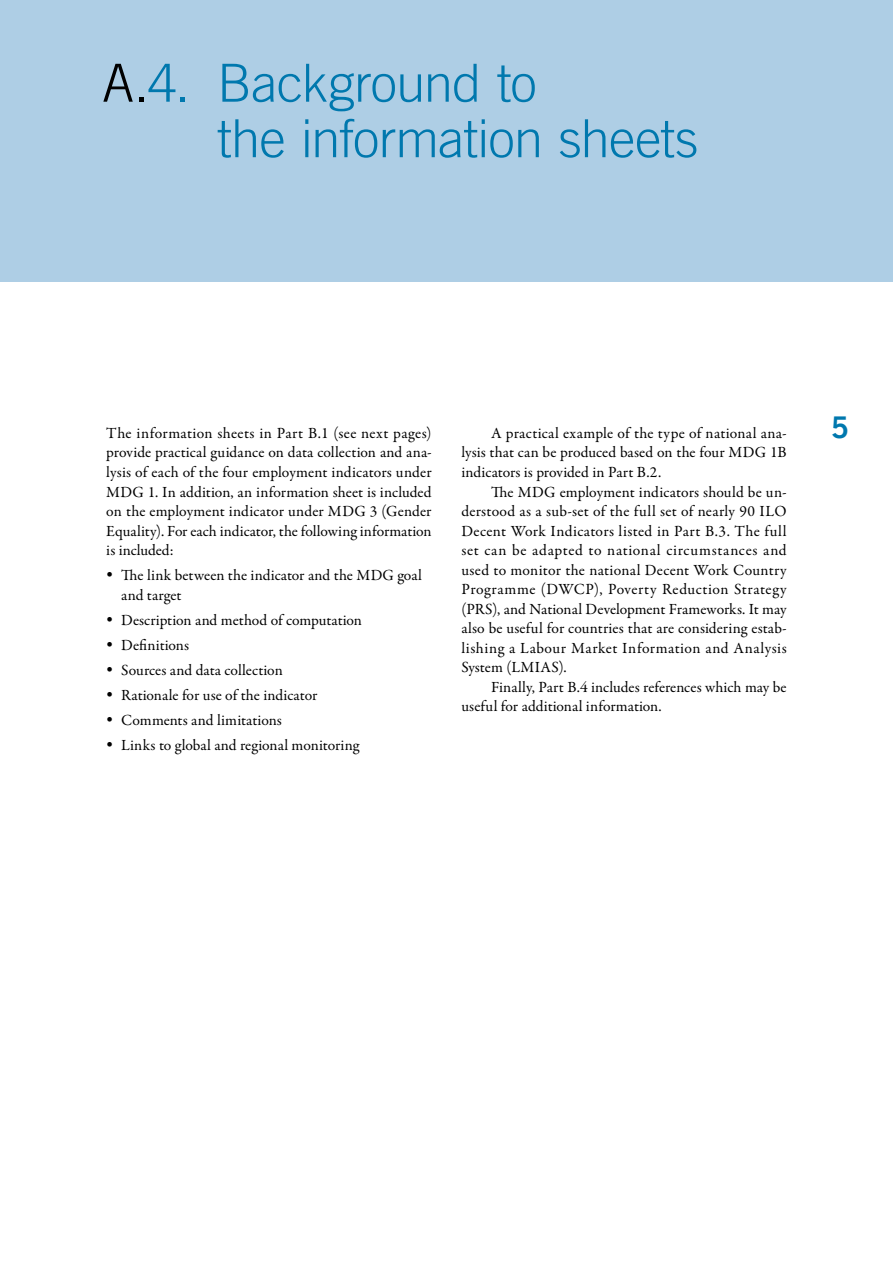
<style>
.page{position:relative;width:893px;height:1263px;background:#fff}
.page>*{position:absolute;margin:0;border:0;box-sizing:border-box;transform-origin:0 0}
.titre_A_mdg{font:300 52.5px/55.5px "Trade Gothic LT Com";letter-spacing:-.015em;color:#0078ae}
.t1{font:30px "Trade Gothic LT Com Bd 2";color:#0078ae}
.txt_mdg{font:15.6px/19.5px "Garamond Premr Pro";letter-spacing:.005em;color:#000}
.txt_1er_mdg{font:15.6px/19.5px "Garamond Premr Pro";color:#000;text-align:justify}
.s1{color:#000}
</style>
<div class="page">
<div style="left:0;top:0;width:893px;height:282px;background:#aecee5"></div>
<p class="titre_A_mdg" style="left:217px;top:55px;width:483px;text-indent:-115px"><span class="s1">A.</span>4. Background to<br>the information sheets</p>
<p class="txt_1er_mdg" style="left:106px;top:424px;width:327px">The information sheets in Part B.1 (see next pages) provide practical guidance on data collection and ana&shy;lysis of each of the four employment indicators under MDG 1. In addition, an information sheet is included on the employment indicator under MDG 3 (Gender Equality). For each indicator, the following information is included:</p>
<p class="txt_mdg" style="left:121px;top:566px;width:302px">The link between the indicator and the MDG goal and target</p>
<p class="txt_mdg" style="left:121px;top:610px;width:242px">Description and method of computation</p>
<p class="txt_mdg" style="left:121px;top:635px;width:69px">Definitions</p>
<p class="txt_mdg" style="left:121px;top:660px;width:163px">Sources and data collection</p>
<p class="txt_mdg" style="left:121px;top:685px;width:198px">Rationale for use of the indicator</p>
<p class="txt_mdg" style="left:121px;top:710px;width:162px">Comments and limitations</p>
<p class="txt_mdg" style="left:121px;top:736px;width:240px">Links to global and regional monitoring</p>
<p class="txt_mdg" style="left:461px;top:424px;width:327px;text-align:justify;text-indent:30px">A practical example of the type of national ana&shy;lysis that can be produced based on the four MDG 1B indicators is provided in Part B.2.</p>
<p class="txt_mdg" style="left:461px;top:482px;width:327px;text-align:justify;text-indent:30px">The MDG employment indicators should be un&shy;derstood as a sub-set of the full set of nearly 90 ILO Decent Work Indicators listed in Part B.3. The full set can be adapted to national circumstances and used to monitor the national Decent Work Country Programme (DWCP), Poverty Reduction Strategy (PRS), and National Development Frameworks. It may also be useful for countries that are considering estab&shy;lishing a Labour Market Information and Analysis System (LMIAS).</p>
<p class="txt_mdg" style="left:461px;top:677px;width:327px;text-indent:30px">Finally, Part B.4 includes references which may be useful for additional information.</p>
<h2 class="t1" style="left:831px;top:409px;width:20px">5</h2>
</div>
